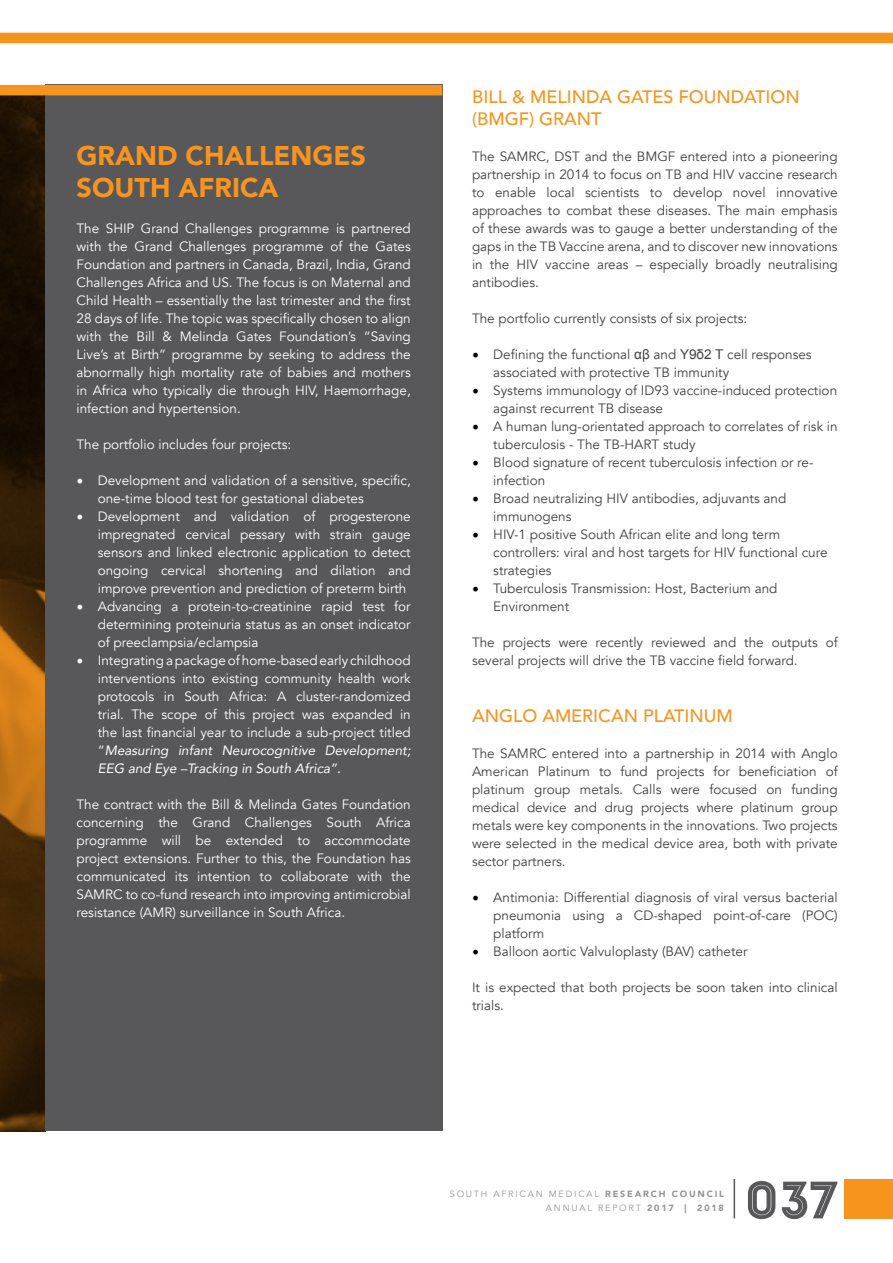
<style>
.page{position:relative;width:893px;height:1263px;background:#fff}
.page>*{position:absolute;margin:0;border:0;box-sizing:border-box;transform-origin:0 0}
.t1{font:52.5px "Intro Inline";color:#58585a}
.t2{font:900 27px/32.4px "Avenir";color:#f7941e}
.t3{font:500 18px/21.6px "Avenir";color:#f7941e}
.t4{font:13.5px/18px "Avenir";color:#fff;text-align:justify}
.t5{font:13.5px/18px "Avenir";color:#414042}
.t6{font:9px "Avenir";letter-spacing:.2em;color:#939598}
.s1{font-family:"Minion Pro";font-size:18px}
.s2{font-style:italic}
.s3{font-family:"Minion Pro";font-size:18px;color:#000}
.s4{font-family:"Arial"}
.s5{font-weight:900}
</style>
<div class="page">
<hr style="left:734px;top:1179px;width:1px;height:39px;background:#58585a">
<div style="left:844px;top:1179px;width:49px;height:39px;background:#f7941e"></div>
<div style="left:0;top:33px;width:893px;height:10px;background:#f7941e"></div>
<img style="left:0;top:95px;width:45px;height:1036px">
<div style="left:45px;top:85px;width:397px;height:1046px;background:#58585a"></div>
<div style="left:0;top:85px;width:442px;height:10px;background:#f7941e"></div>
<h2 class="t2" style="left:77px;top:139px;width:291px">GRAND CHALLENGES<br>SOUTH AFRICA</h2>
<p class="t4" style="left:77px;top:220px;width:336px">The SHIP Grand Challenges programme is partnered with the Grand Challenges programme of the Gates Foundation and partners in Canada, Brazil, India, Grand Challenges Africa and US. The focus is on Maternal and Child Health – essentially the last trimester and the first 28 days of life. The topic was specifically chosen to align with the Bill &amp; Melinda Gates Foundation’s “Saving Live’s at Birth” programme by seeking to address the abnormally high mortality rate of babies and mothers in Africa who typically die through HIV, Haemorrhage, infection and hypertension.</p>
<p class="t4" style="left:77px;top:436px;width:216px">The portfolio includes four projects:</p>
<p class="t4" style="left:98px;top:472px;width:314px;text-indent:-21px"><span class="s1">•</span> Development and validation of a sensitive, specific, one-time blood test for gestational diabetes</p>
<p class="t4" style="left:98px;top:508px;width:314px;text-indent:-21px"><span class="s1">•</span> Development and validation of progesterone impregnated cervical pessary with strain gauge sensors and linked electronic application to detect ongoing cervical shortening and dilation and improve prevention and prediction of preterm birth</p>
<p class="t4" style="left:98px;top:598px;width:314px;text-indent:-21px"><span class="s1">•</span> Advancing a protein-to-creatinine rapid test for determining proteinuria status as an onset indicator of preeclampsia/eclampsia</p>
<p class="t4" style="left:98px;top:652px;width:314px;text-indent:-21px"><span class="s1">•</span> Integrating a package of home-based early childhood interventions into existing community health work protocols in South Africa: A cluster-randomized trial. The scope of this project was expanded in the last financial year to include a sub-project titled “<span class="s2">Measuring infant Neurocognitive Development; EEG and Eye –Tracking in South Africa”.</span></p>
<p class="t4" style="left:77px;top:796px;width:336px">The contract with the Bill &amp; Melinda Gates Foundation concerning the Grand Challenges South Africa programme will be extended to accommodate project extensions. Further to this, the Foundation has communicated its intention to collaborate with the SAMRC to co-fund research into improving antimicrobial resistance (AMR) surveillance in South Africa.</p>
<h3 class="t3" style="left:472px;top:85px;width:329px">BILL &amp; MELINDA GATES FOUNDATION (BMGF) GRANT</h3>
<p class="t5" style="left:472px;top:147px;width:367px;text-align:justify">The SAMRC, DST and the BMGF entered into a pioneering partnership in 2014 to focus on TB and HIV vaccine research to enable local scientists to develop novel innovative approaches to combat these diseases. The main emphasis of these awards was to gauge a better understanding of the gaps in the TB Vaccine arena, and to discover new innovations in the HIV vaccine areas – especially broadly neutralising antibodies.</p>
<p class="t5" style="left:472px;top:309px;width:277px">The portfolio currently consists of six projects:</p>
<p class="t5" style="left:493px;top:345px;width:320px;text-indent:-21px"><span class="s3">•</span> Defining the functional <span class="s4">αβ</span> and <span class="s4">Y9δ2 T</span> cell responses associated with protective TB immunity</p>
<p class="t5" style="left:493px;top:381px;width:345px;text-indent:-21px"><span class="s3">•</span> Systems immunology of ID93 vaccine-induced protection against recurrent TB disease</p>
<p class="t5" style="left:493px;top:417px;width:346px;text-indent:-21px"><span class="s3">•</span> A human lung-orientated approach to correlates of risk in tuberculosis - The TB-HART study</p>
<p class="t5" style="left:493px;top:453px;width:322px;text-indent:-21px"><span class="s3">•</span> Blood signature of recent tuberculosis infection or re&shy;infection</p>
<p class="t5" style="left:493px;top:489px;width:295px;text-indent:-21px"><span class="s3">•</span> Broad neutralizing HIV antibodies, adjuvants and immunogens</p>
<p class="t5" style="left:493px;top:525px;width:336px;text-indent:-21px"><span class="s3">•</span> HIV-1 positive South African elite and long term controllers: viral and host targets for HIV functional cure strategies</p>
<p class="t5" style="left:493px;top:579px;width:286px;text-indent:-21px"><span class="s3">•</span> Tuberculosis Transmission: Host, Bacterium and<br>Environment</p>
<p class="t5" style="left:472px;top:633px;width:367px">The projects were recently reviewed and the outputs of several projects will drive the TB vaccine field forward.</p>
<h3 class="t3" style="left:472px;top:704px;width:262px">ANGLO AMERICAN PLATINUM</h3>
<p class="t5" style="left:472px;top:745px;width:367px;text-align:justify">The SAMRC entered into a partnership in 2014 with Anglo American Platinum to fund projects for beneficiation of platinum group metals. Calls were focused on funding medical device and drug projects where platinum group metals were key components in the innovations. Two projects were selected in the medical device area, both with private sector partners.</p>
<p class="t5" style="left:493px;top:889px;width:346px;text-align:justify;text-indent:-21px"><span class="s3">•</span> Antimonia: Differential diagnosis of viral versus bacterial pneumonia using a CD-shaped point-of-care (POC) platform</p>
<p class="t5" style="left:472px;top:943px;width:277px"><span class="s3">•</span> Balloon aortic Valvuloplasty (BAV) catheter</p>
<p class="t5" style="left:472px;top:979px;width:367px">It is expected that both projects be soon taken into clinical trials.</p>
<p class="t6" style="left:450px;top:1188px;width:276px">SOUTH AFRICAN MEDICAL <span class="s5">RESEARCH COUNCIL</span></p>
<p class="t6" style="left:546px;top:1202px;width:180px">ANNUAL REPORT <span class="s5">2017 | 2018</span></p>
<h1 class="t1" style="left:744px;top:1168px;width:95px">037</h1>
</div>
